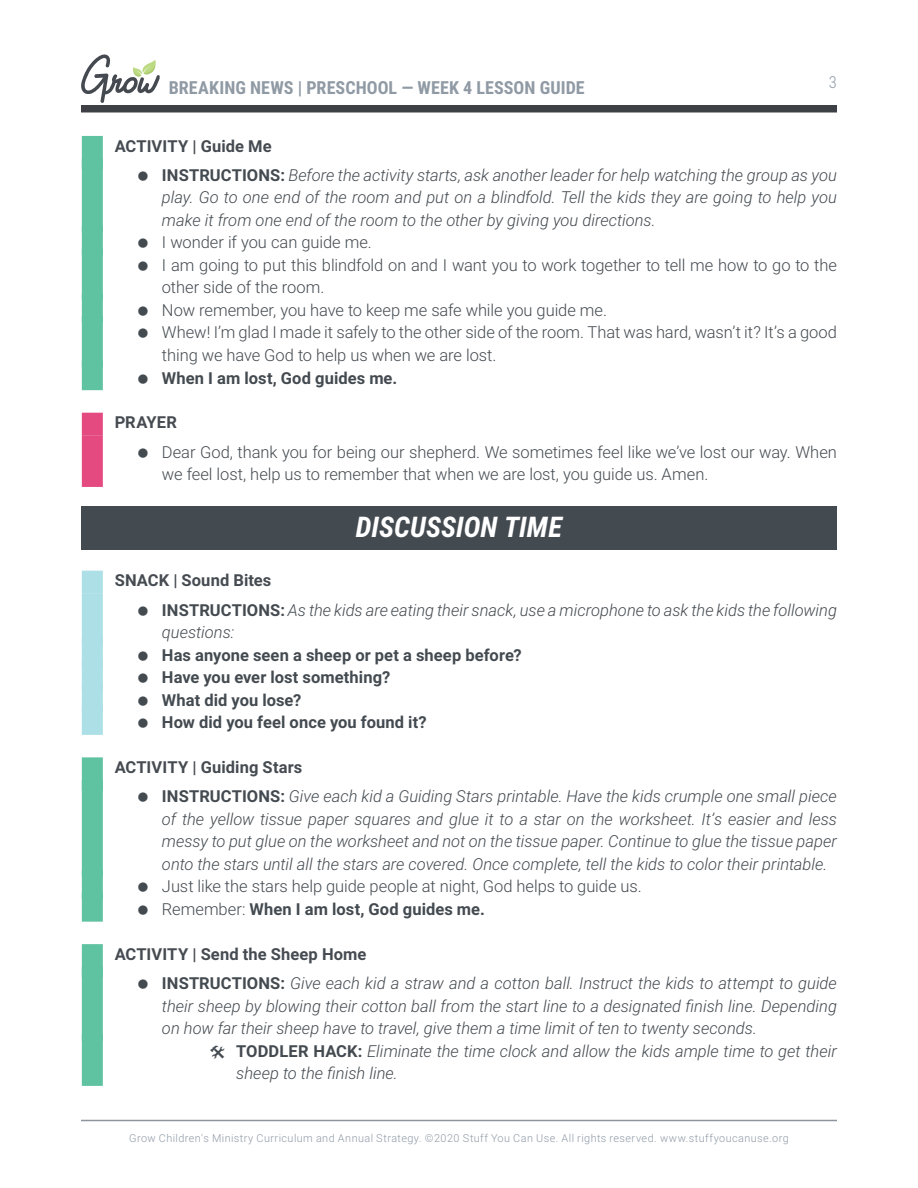
<style>
.page{position:relative;width:918px;height:1188px;background:#fff}
.page>*{position:absolute;margin:0;border:0;box-sizing:border-box;transform-origin:0 0}
.t1{font:italic 700 28.5px "Roboto Condensed";color:#fff}
.t2{font:700 18px "Roboto Condensed";letter-spacing:.005em;color:#909aa4}
.t3{font:italic 300 16.5px/29.2px "Roboto";color:#434a50}
.t4{font:300 16.5px/22.5px "Roboto";letter-spacing:-.005em;color:#434a50}
.t5{font:700 16.5px/22.5px "Roboto";letter-spacing:.005em;color:#434a50}
.t6{font:700 16.5px "Roboto";letter-spacing:.015em;color:#454b51}
.t7{font:300 16.5px "Roboto Condensed";color:#909aa4}
.t8{font:300 10.8px "Roboto";letter-spacing:.04em;color:#8f99a6}
.s1{font-weight:700;font-style:normal;color:#454b51}
.s2{font-weight:700;font-style:normal}
.s3{font-weight:700}
</style>
<div class="page">
<div style="left:81px;top:105px;width:756px;height:7px;background:#3d4146"></div>
<svg style="left:81px;top:54px;width:79px;height:49px"></svg>
<hr style="left:81px;top:1120px;width:756px;height:1px;background:#8d949e">
<div style="left:82px;top:136px;width:21px;height:33px;background:#5fc2a0"></div>
<div style="left:82px;top:158px;width:21px;height:75px;background:#5fc2a0"></div>
<div style="left:82px;top:226px;width:21px;height:29px;background:#5fc2a0"></div>
<div style="left:82px;top:248px;width:21px;height:52px;background:#5fc2a0"></div>
<div style="left:82px;top:293px;width:21px;height:30px;background:#5fc2a0"></div>
<div style="left:82px;top:316px;width:21px;height:52px;background:#5fc2a0"></div>
<div style="left:82px;top:361px;width:21px;height:29px;background:#5fc2a0"></div>
<div style="left:82px;top:413px;width:21px;height:22px;background:#e44a7f"></div>
<div style="left:82px;top:435px;width:21px;height:52px;background:#e44a7f"></div>
<div style="left:81px;top:506px;width:756px;height:44px;background:#434a50"></div>
<div style="left:82px;top:571px;width:21px;height:22px;background:#addfe7"></div>
<div style="left:82px;top:593px;width:21px;height:52px;background:#addfe7"></div>
<div style="left:82px;top:638px;width:21px;height:29px;background:#addfe7"></div>
<div style="left:82px;top:661px;width:21px;height:29px;background:#addfe7"></div>
<div style="left:82px;top:683px;width:21px;height:29px;background:#addfe7"></div>
<div style="left:82px;top:706px;width:21px;height:29px;background:#addfe7"></div>
<div style="left:82px;top:757px;width:21px;height:34px;background:#5fc2a0"></div>
<div style="left:82px;top:780px;width:21px;height:97px;background:#5fc2a0"></div>
<div style="left:82px;top:870px;width:21px;height:29px;background:#5fc2a0"></div>
<div style="left:82px;top:892px;width:21px;height:30px;background:#5fc2a0"></div>
<div style="left:82px;top:944px;width:21px;height:34px;background:#5fc2a0"></div>
<div style="left:82px;top:967px;width:21px;height:74px;background:#5fc2a0"></div>
<div style="left:82px;top:1034px;width:21px;height:52px;background:#5fc2a0"></div>
<p class="t2" style="left:169px;top:75px;width:417px">BREAKING NEWS | PRESCHOOL — WEEK 4 LESSON GUIDE</p>
<p class="t7" style="left:829px;top:71px;width:10px">3</p>
<p class="t3" style="left:162px;top:131px;width:677px;text-indent:-47px"><span class="s1">ACTIVITY | Guide Me<br></span><span class="s2">INSTRUCTIONS:</span> Before the activity starts, ask another leader for help watching the group as you</p>
<p class="t3" style="left:162px;top:186px;width:677px;line-height:22.5px">play. Go to one end of the room and put on a blindfold. Tell the kids they are going to help you make it from one end of the room to the other by giving you directions.</p>
<p class="t4" style="left:162px;top:231px;width:677px">I wonder if you can guide me.<br>I am going to put this blindfold on and I want you to work together to tell me how to go to the other side of the room.<br>Now remember, you have to keep me safe while you guide me.<br>Whew! I’m glad I made it safely to the other side of the room. That was hard, wasn’t it? It’s a good thing we have God to help us when we are lost.</p>
<p class="t5" style="left:162px;top:366px;width:237px">When I am lost, God guides me.</p>
<p class="t6" style="left:115px;top:411px;width:64px">PRAYER</p>
<p class="t4" style="left:162px;top:440px;width:676px">Dear God, thank you for being our shepherd. We sometimes feel like we’ve lost our way. When we feel lost, help us to remember that when we are lost, you guide us. Amen.</p>
<h1 class="t1" style="left:356px;top:507px;width:208px">DISCUSSION TIME</h1>
<p class="t3" style="left:162px;top:565px;width:677px;text-indent:-47px"><span class="s1">SNACK | Sound Bites<br></span><span class="s2">INSTRUCTIONS:</span> As the kids are eating their snack, use a microphone to ask the kids the following</p>
<p class="t3" style="left:162px;top:617px;width:74px">questions:</p>
<p class="t5" style="left:162px;top:643px;width:361px">Has anyone seen a sheep or pet a sheep before?<br>Have you ever lost something?<br>What did you lose?<br>How did you feel once you found it?</p>
<p class="t3" style="left:162px;top:752px;width:677px;text-indent:-47px"><span class="s1">ACTIVITY | Guiding Stars<br></span><span class="s2">INSTRUCTIONS:</span> Give each kid a Guiding Stars printable. Have the kids crumple one small piece</p>
<p class="t3" style="left:162px;top:807px;width:677px;line-height:22.5px;text-align:justify">of the yellow tissue paper squares and glue it to a star on the worksheet. It’s easier and less messy to put glue on the worksheet and not on the tissue paper. Continue to glue the tissue paper onto the stars until all the stars are covered. Once complete, tell the kids to color their printable.</p>
<p class="t4" style="left:162px;top:875px;width:481px">Just like the stars help guide people at night, God helps to guide us.<br>Remember: <span class="s3">When I am lost, God guides me.</span></p>
<p class="t3" style="left:162px;top:939px;width:677px;text-indent:-47px"><span class="s1">ACTIVITY | Send the Sheep Home<br></span><span class="s2">INSTRUCTIONS:</span> Give each kid a straw and a cotton ball. Instruct the kids to attempt to guide</p>
<p class="t3" style="left:162px;top:991px;width:677px">their sheep by blowing their cotton ball from the start line to a designated finish line. Depending</p>
<p class="t3" style="left:162px;top:1013px;width:596px">on how far their sheep have to travel, give them a time limit of ten to twenty seconds.</p>
<p class="t3" style="left:236px;top:1036px;width:602px"><span class="s2">TODDLER HACK:</span> Eliminate the time clock and allow the kids ample time to get their</p>
<p class="t3" style="left:236px;top:1058px;width:163px">sheep to the finish line.</p>
<p class="t8" style="left:129px;top:1131px;width:661px">Grow Children's Ministry Curriculum and Annual Strategy. ©2020 Stuff You Can Use. All rights reserved. www.stuffyoucanuse.org</p>
</div>
